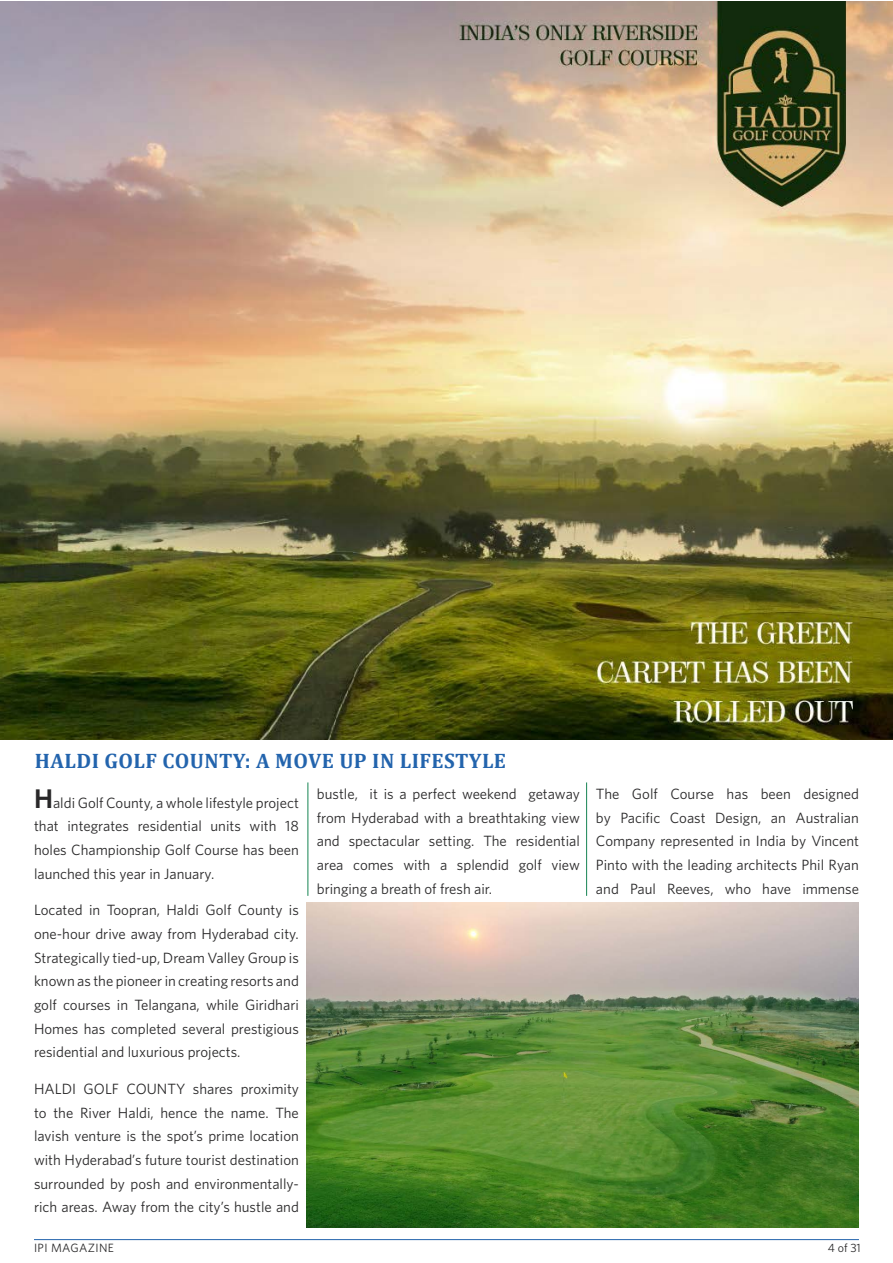
<style>
.page{position:relative;width:893px;height:1263px;background:#fff}
.page>*{position:absolute;margin:0;border:0;box-sizing:border-box;transform-origin:0 0}
.t1{font:700 21px "Cambria";letter-spacing:.02em;color:#2364ad}
.t2{font:14.85px/23.7px "Whitney";color:#292829;text-align:justify}
.t3{font:12px "Whitney";letter-spacing:.03em;color:#292829}
.s1{font-weight:600;font-size:27px}
</style>
<div class="page">
<hr style="left:34px;top:1239px;width:825px;height:1px;background:#2364ad">
<img style="left:0;top:1px;width:893px;height:739px">
<img style="left:306px;top:902px;width:553px;height:326px">
<hr style="left:307px;top:782px;width:1px;height:114px;background:#168453">
<hr style="left:586px;top:782px;width:1px;height:114px;background:#168453">
<h1 class="t1" style="left:35px;top:746px;width:473px">HALDI GOLF COUNTY: A MOVE UP IN LIFESTYLE</h1>
<p class="t2" style="left:34px;top:790px;width:266px"><span class="s1">H</span>aldi Golf County, a whole lifestyle project that integrates residential units with 18 holes Championship Golf Course has been launched this year in January.</p>
<p class="t2" style="left:34px;top:898px;width:266px">Located in Toopran, Haldi Golf County is one-hour drive away from Hyderabad city.<br>Strategically tied-up, Dream Valley Group is known as the pioneer in creating resorts and golf courses in Telangana, while Giridhari Homes has completed several prestigious residential and luxurious projects.</p>
<p class="t2" style="left:34px;top:1076px;width:266px">HALDI GOLF COUNTY shares proximity to the River Haldi, hence the name. The lavish venture is the spot’s prime location with Hyderabad’s future tourist destination surrounded by posh and environmentally&shy;rich areas. Away from the city’s hustle and</p>
<p class="t2" style="left:317px;top:781px;width:265px">bustle, it is a perfect weekend getaway from Hyderabad with a breathtaking view and spectacular setting. The residential area comes with a splendid golf view bringing a breath of fresh air.</p>
<p class="t2" style="left:596px;top:781px;width:264px">The Golf Course has been designed by Pacific Coast Design, an Australian Company represented in India by Vincent Pinto with the leading architects Phil Ryan and Paul Reeves, who have immense</p>
<p class="t3" style="left:34px;top:1241px;width:81px">IPI MAGAZINE</p>
<p class="t3" style="left:828px;top:1241px;width:34px">4 of 31</p>
</div>
